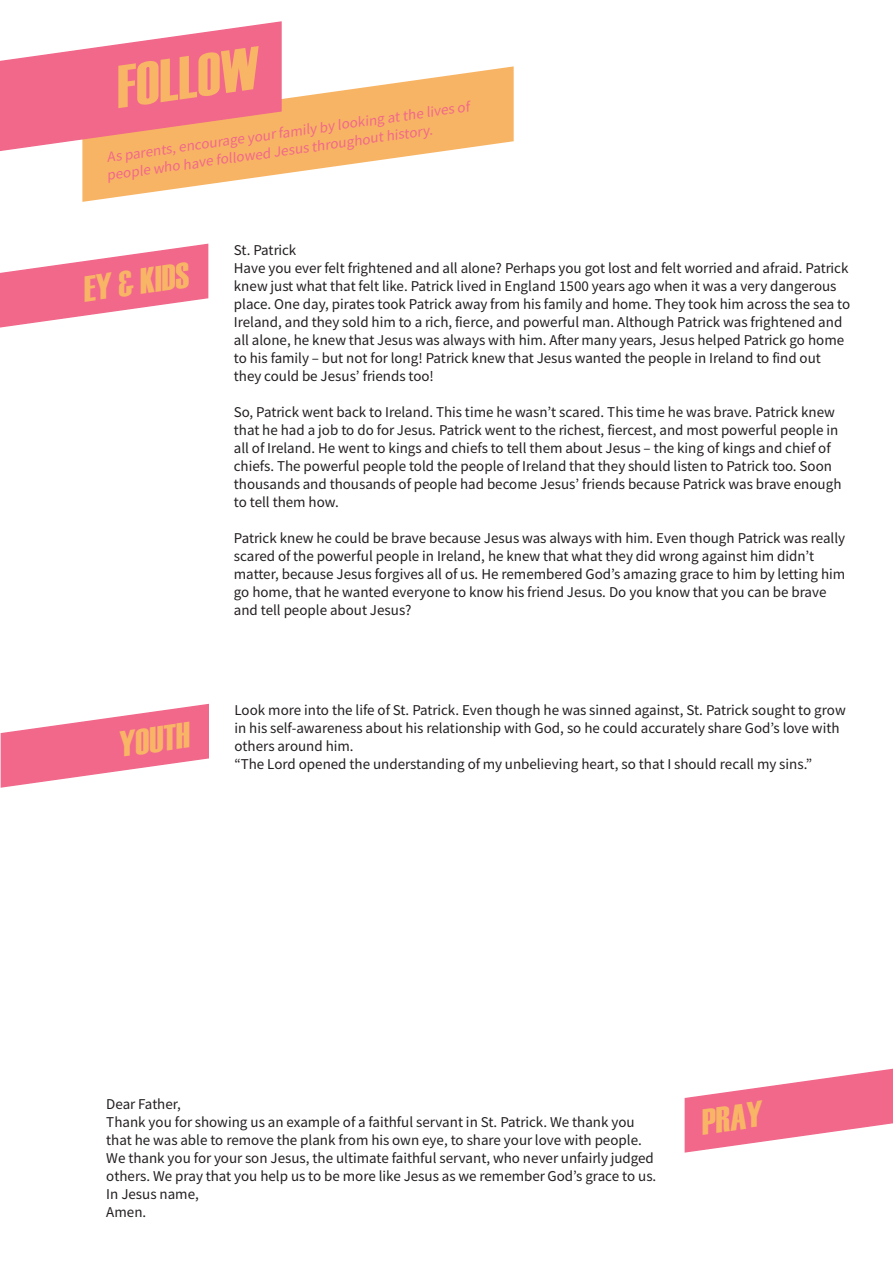
<style>
.page{position:relative;width:893px;height:1263px;background:#fff}
.page>*{position:absolute;margin:0;border:0;box-sizing:border-box;transform-origin:0 0}
.t1{font:60px "Haettenschweiler";color:#f9b566}
.t2{font:36px "Haettenschweiler";color:#f9b566}
.t3{font:15px/18px "Source Sans Variable";color:#231f20}
.t4{font:14.85px/17.9px "Source Sans Variable";color:#f1688b}
</style>
<div class="page">
<svg style="left:82px;top:66px;width:432px;height:136px;fill:#f8b465"></svg>
<svg style="left:0;top:21px;width:282px;height:131px"></svg>
<svg style="left:0;top:243px;width:209px;height:85px"></svg>
<svg style="left:0;top:703px;width:209px;height:85px"></svg>
<svg style="left:684px;top:1068px;width:209px;height:85px"></svg>
<p class="t1" style="left:109px;top:47px;width:144px;rotate:-8deg">FOLLOW</p>
<p class="t4" style="left:103px;top:149px;width:370px;rotate:-8deg">As parents, encourage your family by looking at the lives of people who have followed Jesus throughout history.</p>
<p class="t2" style="left:79px;top:265px;width:108px;rotate:-8deg">EY &amp; KIDS</p>
<p class="t2" style="left:114px;top:720px;width:73px;rotate:-8deg">YOUTH</p>
<p class="t3" style="left:234px;top:241px;width:64px">St. Patrick</p>
<p class="t3" style="left:234px;top:259px;width:618px">Have you ever felt frightened and all alone? Perhaps you got lost and felt worried and afraid. Patrick knew just what that felt like. Patrick lived in England 1500 years ago when it was a very dangerous place. One day, pirates took Patrick away from his family and home. They took him across the sea to Ireland, and they sold him to a rich, fierce, and powerful man. Although Patrick was frightened and all alone, he knew that Jesus was always with him. After many years, Jesus helped Patrick go home to his family – but not for long! Patrick knew that Jesus wanted the people in Ireland to find out they could be Jesus’ friends too!</p>
<p class="t3" style="left:234px;top:403px;width:609px">So, Patrick went back to Ireland. This time he wasn’t scared. This time he was brave. Patrick knew that he had a job to do for Jesus. Patrick went to the richest, fiercest, and most powerful people in all of Ireland. He went to kings and chiefs to tell them about Jesus – the king of kings and chief of chiefs. The powerful people told the people of Ireland that they should listen to Patrick too. Soon thousands and thousands of people had become Jesus’ friends because Patrick was brave enough to tell them how.</p>
<p class="t3" style="left:234px;top:529px;width:613px">Patrick knew he could be brave because Jesus was always with him. Even though Patrick was really scared of the powerful people in Ireland, he knew that what they did wrong against him didn’t matter, because Jesus forgives all of us. He remembered God’s amazing grace to him by letting him go home, that he wanted everyone to know his friend Jesus. Do you know that you can be brave and tell people about Jesus?</p>
<p class="t3" style="left:234px;top:701px;width:613px">Look more into the life of St. Patrick. Even though he was sinned against, St. Patrick sought to grow in his self-awareness about his relationship with God, so he could accurately share God’s love with others around him.</p>
<p class="t3" style="left:234px;top:755px;width:579px">“The Lord opened the understanding of my unbelieving heart, so that I should recall my sins.”</p>
<p class="t3" style="left:106px;top:1095px;width:76px">Dear Father,</p>
<p class="t3" style="left:106px;top:1113px;width:552px">Thank you for showing us an example of a faithful servant in St. Patrick. We thank you that he was able to remove the plank from his own eye, to share your love with people.<br>We thank you for your son Jesus, the ultimate faithful servant, who never unfairly judged others. We pray that you help us to be more like Jesus as we remember God’s grace to us.</p>
<p class="t3" style="left:106px;top:1185px;width:94px">In Jesus name,</p>
<p class="t3" style="left:106px;top:1203px;width:41px">Amen.</p>
<p class="t2" style="left:697px;top:1098px;width:62px;rotate:-8deg">PRAY</p>
</div>
